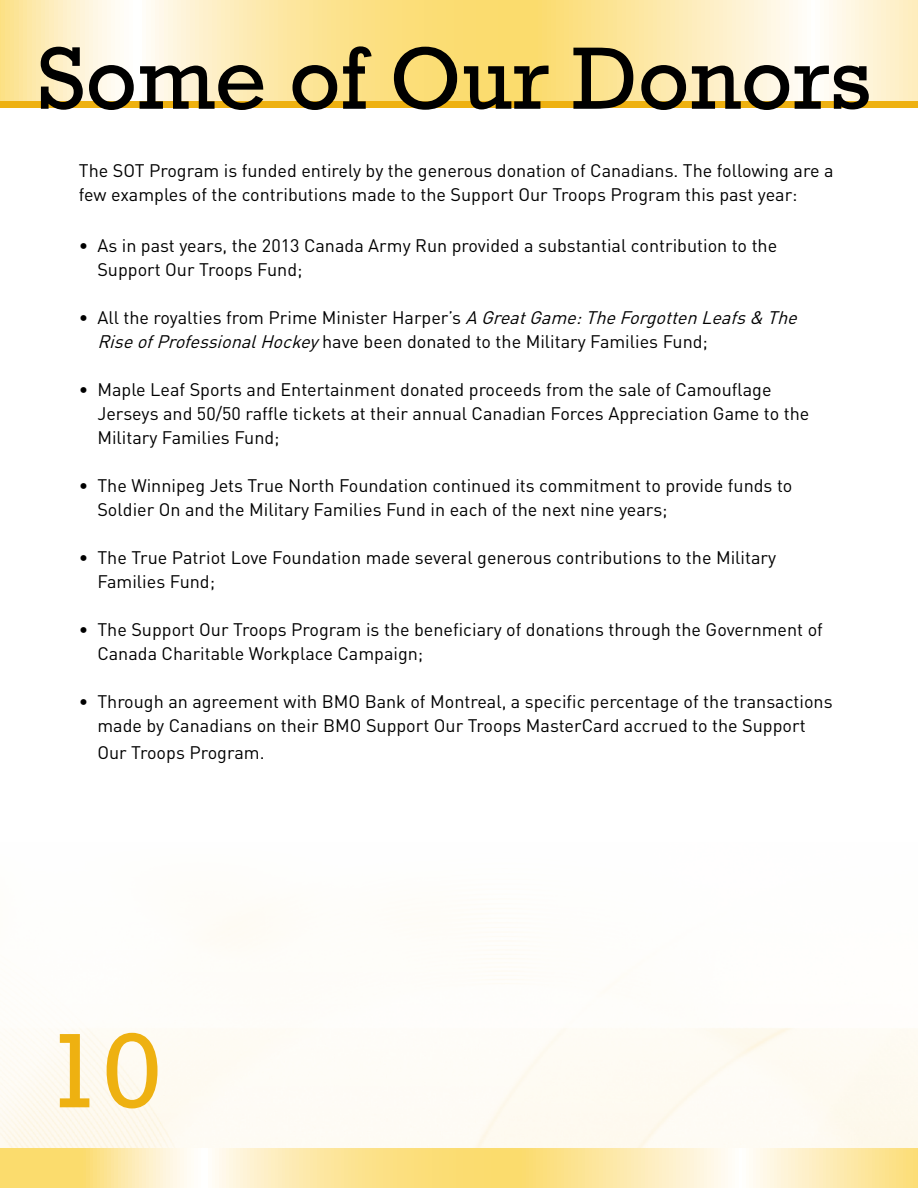
<style>
.page{position:relative;width:918px;height:1188px;background:#fff}
.page>*{position:absolute;margin:0;border:0;box-sizing:border-box;transform-origin:0 0}
.t1{font:108px "Rockwell";color:#eeb111}
.t2{font:90px "Rockwell";color:#000}
.t3{font:18px/24px "DIN";color:#000}
.s1{font-style:italic}
</style>
<div class="page">
<img style="left:0;top:914px;width:918px;height:234px">
<svg style="left:0;top:0;width:918px;height:101px;background:#fdeab0"></svg>
<div style="left:0;top:101px;width:918px;height:7px;background:#eeb111"></div>
<svg style="left:0;top:1148px;width:918px;height:40px;background:#fce8a7"></svg>
<h2 class="t2" style="left:38px;top:27px;width:835px">Some of Our Donors</h2>
<p class="t3" style="left:79px;top:158px;width:756px">The SOT Program is funded entirely by the generous donation of Canadians. The following are a few examples of the contributions made to the Support Our Troops Program this past year:</p>
<p class="t3" style="left:97px;top:233px;width:681px;text-indent:-19px">• As in past years, the 2013 Canada Army Run provided a substantial contribution to the<br>Support Our Troops Fund;</p>
<p class="t3" style="left:97px;top:305px;width:707px;text-indent:-19px">• All the royalties from Prime Minister Harper’s <span class="s1">A GreatGame:TheForgottenLeafs&amp; The<br>RiseofProfessionalHockey</span>have been donated to the Military Families Fund;</p>
<p class="t3" style="left:97px;top:377px;width:714px;text-indent:-19px">• Maple Leaf Sports and Entertainment donated proceeds from the sale of Camouflage<br>Jerseys and 50/50 raffle tickets at their annual Canadian Forces Appreciation Game to the<br>Military Families Fund;</p>
<p class="t3" style="left:97px;top:473px;width:697px;text-indent:-19px">• The Winnipeg Jets True North Foundation continued its commitment to provide funds to<br>Soldier On and the Military Families Fund in each of the next nine years;</p>
<p class="t3" style="left:97px;top:545px;width:680px;text-indent:-19px">• The True Patriot Love Foundation made several generous contributions to the Military<br>Families Fund;</p>
<p class="t3" style="left:97px;top:617px;width:727px;text-indent:-19px">• The Support Our Troops Program is the beneficiary of donations through the Government of<br>Canada Charitable Workplace Campaign;</p>
<p class="t3" style="left:79px;top:689px;width:755px;text-align:center">• Through an agreement with BMO Bank of Montreal, a specific percentage of the transactions made by Canadians on their BMO Support Our Troops MasterCard accrued to the Support</p>
<p class="t3" style="left:97px;top:740px;width:169px">Our Troops Program.</p>
<h1 class="t1" style="left:44px;top:1009px;width:119px">10</h1>
</div>
